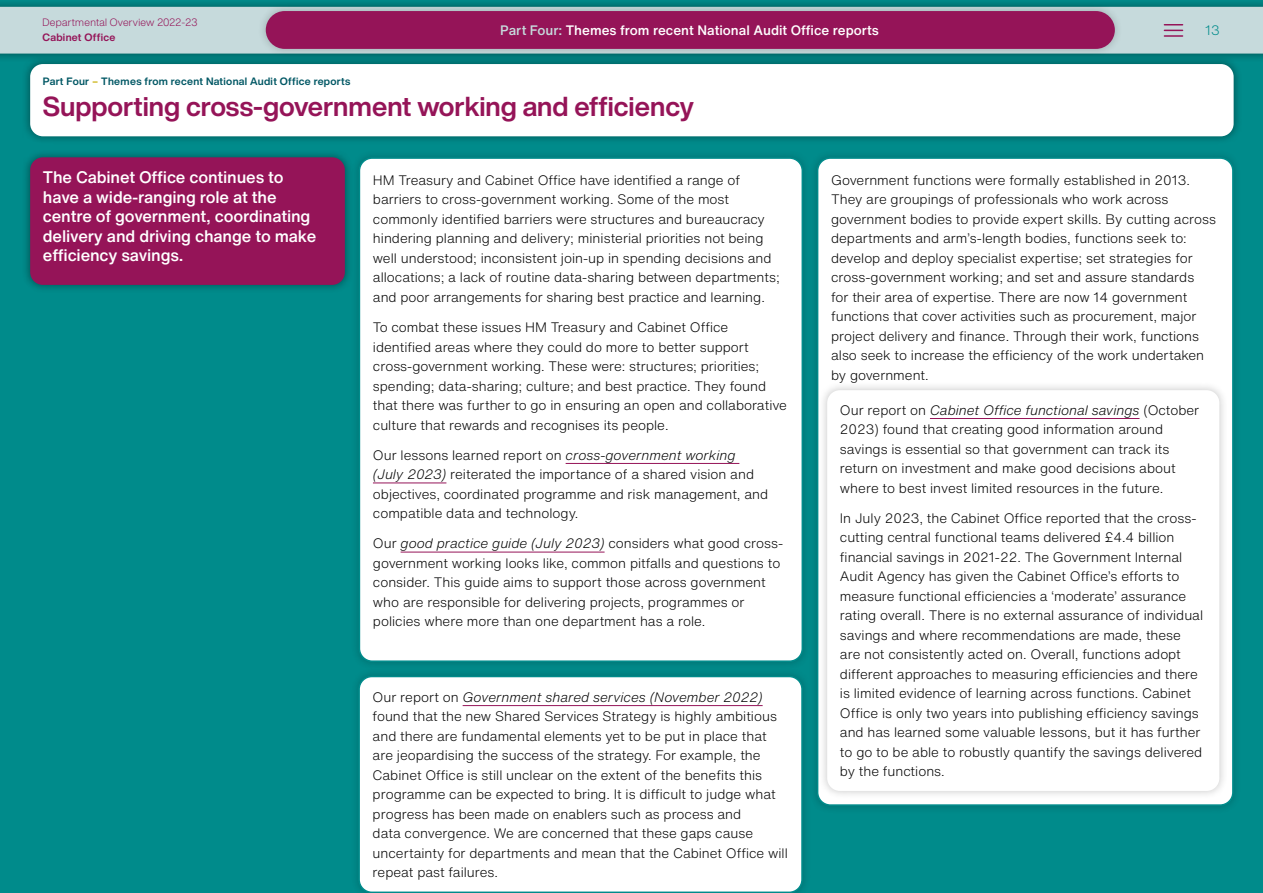
<style>
.page{position:relative;width:1263px;height:893px;background:#008b8b}
.page>*{position:absolute;margin:0;border:0;box-sizing:border-box;transform-origin:0 0}
._22_h2{font:700 27px "Helvetica Now Display";color:#951458}
._22_pull-out{font:500 16.5px/19.5px "Helvetica Now Text";letter-spacing:-.01em;color:#fff}
._22_body_text{font:300 13.5px/19.5px "Helvetica Now Text";color:#000}
.t1{font:500 13.5px "Helvetica Now Text";color:#fff}
.t2{font:300 13.5px "Helvetica Now Text";color:#008b8b}
.t3{font:700 10.5px "Helvetica Now Display";letter-spacing:.03em;color:#005764}
.t4{font:300 10.5px "Helvetica Now Display";letter-spacing:.03em;color:#951458}
.t5{font:700 10.5px "Helvetica Now Display";letter-spacing:.03em;color:#951458}
.s1{color:#c7ad00}
.s2{color:#c6dadc}
.s3{font-style:italic}
</style>
<div class="page">
<div style="left:0;top:0;width:1263px;height:62px;background:#000;opacity:.4"></div>
<div style="left:0;top:7px;width:1263px;height:47px;background:#c6dadc"></div>
<svg style="left:1164px;top:24px;width:18px;height:13px"></svg>
<div style="left:22px;top:56px;width:1220px;height:89px;background:#000;opacity:.4"></div>
<div style="left:30px;top:64px;width:1203px;height:72px;background:#fff;border-radius:13px"></div>
<div style="left:258px;top:3px;width:866px;height:54px;background:#000;opacity:.2"></div>
<div style="left:266px;top:11px;width:849px;height:38px;background:#951458;border-radius:19px"></div>
<div style="left:22px;top:150px;width:330px;height:144px;background:#000;opacity:.4"></div>
<div style="left:30px;top:157px;width:315px;height:128px;background:#951458;border-radius:13px"></div>
<div style="left:351px;top:150px;width:460px;height:520px;background:#008585"></div>
<div style="left:359px;top:158px;width:443px;height:503px;background:#fff;border-radius:13px"></div>
<hr style="left:566px;top:463px;width:173px;height:1px;background:#951458">
<hr style="left:373px;top:483px;width:73px;height:1px;background:#951458">
<hr style="left:401px;top:552px;width:204px;height:1px;background:#951458">
<div style="left:359px;top:157px;width:444px;height:505px;border:2px solid #008b8b;border-radius:13px"></div>
<div style="left:809px;top:150px;width:432px;height:664px;background:#008585"></div>
<div style="left:818px;top:158px;width:415px;height:647px;background:#fff;border-radius:13px"></div>
<div style="left:817px;top:157px;width:416px;height:649px;border:2px solid #008b8b;border-radius:13px"></div>
<div style="left:819px;top:382px;width:408px;height:417px;background:#000;opacity:.2"></div>
<div style="left:827px;top:390px;width:392px;height:401px;background:#fff;border-radius:13px"></div>
<hr style="left:930px;top:418px;width:209px;height:1px;background:#951458">
<div style="left:351px;top:668px;width:460px;height:225px;background:#008585"></div>
<div style="left:359px;top:676px;width:443px;height:216px;background:#fff;border-radius:13px"></div>
<hr style="left:463px;top:705px;width:300px;height:1px;background:#951458">
<div style="left:358px;top:676px;width:445px;height:217px;border:2px solid #008b8b;border-radius:13px"></div>
<p class="t4" style="left:43px;top:15px;width:156px">Departmental Overview 2022-23</p>
<p class="t5" style="left:43px;top:30px;width:74px">Cabinet Office</p>
<p class="t3" style="left:43px;top:74px;width:309px">Part Four <span class="s1">–</span> Themes from recent National Audit Office reports</p>
<p class="_22_h2" style="left:43px;top:88px;width:652px">Supporting cross-government working and efficiency</p>
<p class="t1" style="left:500px;top:20px;width:380px"><span class="s2">Part Four:</span> Themes from recent National Audit Office reports</p>
<p class="t2" style="left:1205px;top:20px;width:16px">13</p>
<p class="_22_pull-out" style="left:43px;top:167px;width:275px">The Cabinet Office continues to have a wide-ranging role at the centre of government, coordinating delivery and driving change to make efficiency savings.</p>
<p class="_22_body_text" style="left:373px;top:170px;width:408px">HM Treasury and Cabinet Office have identified a range of barriers to cross-government working. Some of the most commonly identified barriers were structures and bureaucracy hindering planning and delivery; ministerial priorities not being well understood; inconsistent join-up in spending decisions and allocations; a lack of routine data-sharing between departments; and poor arrangements for sharing best practice and learning.</p>
<p class="_22_body_text" style="left:373px;top:317px;width:416px">To combat these issues HM Treasury and Cabinet Office identified areas where they could do more to better support cross-government working. These were: structures; priorities; spending; data-sharing; culture; and best practice. They found that there was further to go in ensuring an open and collaborative culture that rewards and recognises its people.</p>
<p class="_22_body_text" style="left:373px;top:445px;width:397px">Our lessons learned report on <span class="s3">cross-government working (July 2023)</span> reiterated the importance of a shared vision and objectives, coordinated programme and risk management, and compatible data and technology.</p>
<p class="_22_body_text" style="left:373px;top:533px;width:412px">Our <span class="s3">good practice guide (July 2023)</span> considers what good cross&shy;government working looks like, common pitfalls and questions to consider. This guide aims to support those across government who are responsible for delivering projects, programmes or policies where more than one department has a role.</p>
<p class="_22_body_text" style="left:373px;top:687px;width:417px">Our report on <span class="s3">Government shared services (November 2022) </span>found that the new Shared Services Strategy is highly ambitious and there are fundamental elements yet to be put in place that are jeopardising the success of the strategy. For example, the Cabinet Office is still unclear on the extent of the benefits this programme can be expected to bring. It is difficult to judge what progress has been made on enablers such as process and<br>data convergence. We are concerned that these gaps cause uncertainty for departments and mean that the Cabinet Office will repeat past failures.</p>
<p class="_22_body_text" style="left:831px;top:170px;width:386px">Government functions were formally established in 2013.<br>They are groupings of professionals who work across government bodies to provide expert skills. By cutting across departments and arm’s-length bodies, functions seek to: develop and deploy specialist expertise; set strategies for cross-government working; and set and assure standards<br>for their area of expertise. There are now 14 government functions that cover activities such as procurement, major project delivery and finance. Through their work, functions also seek to increase the efficiency of the work undertaken by government.</p>
<p class="_22_body_text" style="left:840px;top:400px;width:361px">Our report on <span class="s3">Cabinet Office functional savings</span> (October 2023) found that creating good information around savings is essential so that government can track its return on investment and make good decisions about where to best invest limited resources in the future.</p>
<p class="_22_body_text" style="left:840px;top:508px;width:365px">In July 2023, the Cabinet Office reported that the cross&shy;cutting central functional teams delivered £4.4 billion financial savings in 2021-22. The Government Internal Audit Agency has given the Cabinet Office’s efforts to measure functional efficiencies a ‘moderate’ assurance rating overall. There is no external assurance of individual savings and where recommendations are made, these are not consistently acted on. Overall, functions adopt different approaches to measuring efficiencies and there is limited evidence of learning across functions. Cabinet Office is only two years into publishing efficiency savings and has learned some valuable lessons, but it has further to go to be able to robustly quantify the savings delivered by the functions.</p>
</div>
